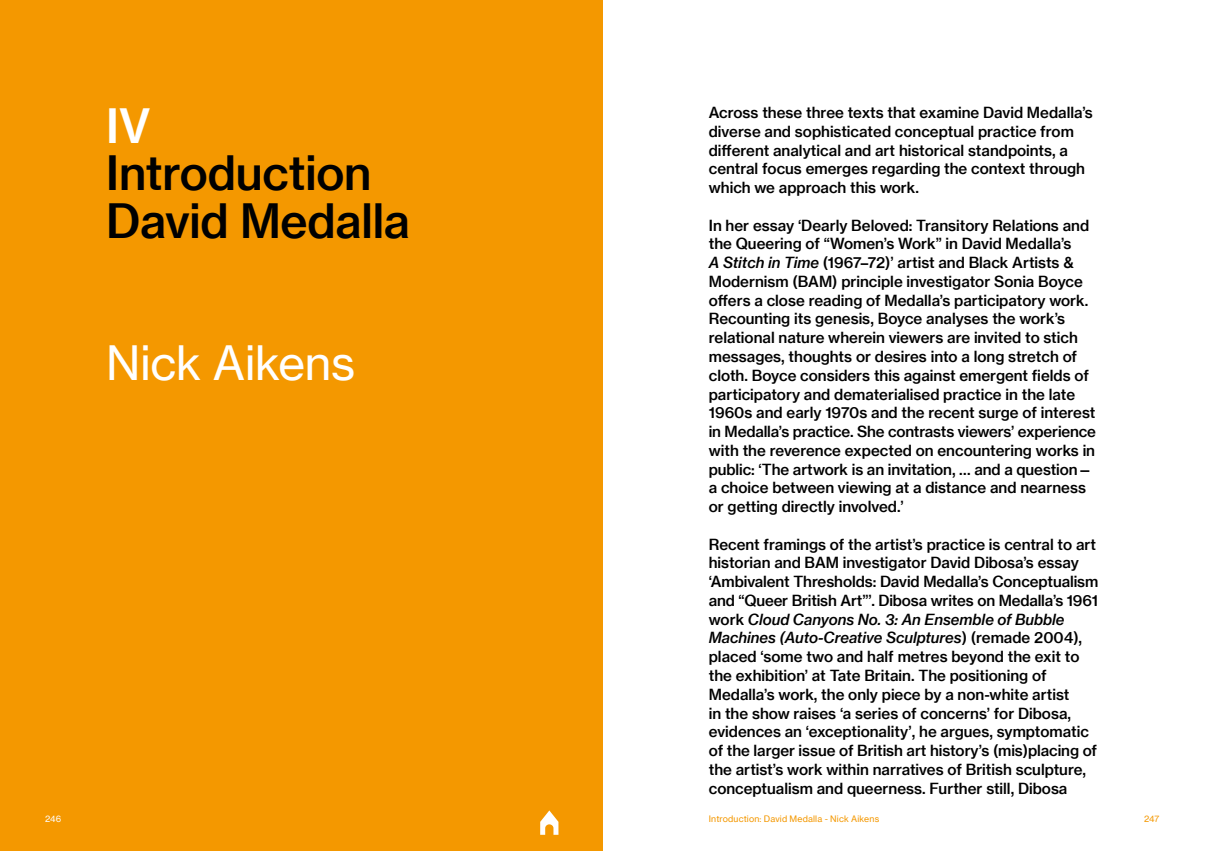
<style>
.page{position:relative;width:1205px;height:851px;background:#fff}
.page>*{position:absolute;margin:0;border:0;box-sizing:border-box;transform-origin:0 0}
.t1{font:46.25px/47.5px "N Haas Grotesk TX Pro 65 Md";letter-spacing:-.005em;color:#000}
.t2{font:46.25px "N Haas Grotesk TX Pro 55 Rg";letter-spacing:-.005em;color:#fff}
.t3{font:46.25px "N Haas Grotesk TX Pro 65 Md";color:#fff}
.t4{font:15px/18.8px "N Haas Grotesk TX Pro 65 Md";color:#000}
.t5{font:15px/18.8px "N Haas Grotesk TX Pro 66 Md It";color:#000}
.t6{font:8.75px "N Haas Grotesk TX Pro 55 Rg";letter-spacing:.02em;color:#f49800}
.t7{font:8.75px "N Haas Grotesk TX Pro 55 Rg";color:#fff}
.s1{font-family:"N Haas Grotesk TX Pro 66 Md It"}
.s2{font-family:"N Haas Grotesk TX Pro 65 Md"}
</style>
<div class="page">
<div style="left:0;top:0;width:602px;height:850px;background:#f49800"></div>
<svg style="left:540px;top:810px;width:18px;height:24px"></svg>
<h1 class="t3" style="left:106px;top:97px;width:46px">IV</h1>
<h1 class="t1" style="left:106px;top:149px;width:305px">Introduction<br>David Medalla</h1>
<h1 class="t2" style="left:106px;top:335px;width:250px">Nick Aikens</h1>
<p class="t4" style="left:709px;top:103px;width:385px">Across these three texts that examine David Medalla’s diverse and sophisticated conceptual practice from different analytical and art historical standpoints, a central focus emerges regarding the context through which we approach this work.</p>
<p class="t4" style="left:709px;top:216px;width:389px">In her essay ‘Dearly Beloved: Transitory Relations and the Queering of “Women’s Work” in David Medalla’s<br><span class="s1">A Stitch in Time</span> (1967–72)’ artist and Black Artists &amp; Modernism (BAM) principle investigator Sonia Boyce offers a close reading of Medalla’s participatory work.<br>Recounting its genesis, Boyce analyses the work’s relational nature wherein viewers are invited to stich messages, thoughts or desires into a long stretch of cloth. Boyce considers this against emergent fields of participatory and dematerialised practice in the late 1960s and early 1970s and the recent surge of interest in Medalla’s practice. She contrasts viewers’ experience with the reverence expected on encountering works in public: ‘The artwork is an invitation, … and a question— a choice between viewing at a distance and nearness or getting directly involved.’</p>
<p class="t4" style="left:709px;top:534px;width:391px">Recent framings of the artist’s practice is central to art historian and BAM investigator David Dibosa’s essay ‘Ambivalent Thresholds: David Medalla’s Conceptualism and “Queer British Art”’. Dibosa writes on Medalla’s 1961</p>
<p class="t5" style="left:709px;top:609px;width:375px"><span class="s2">work</span> Cloud Canyons No. 3: An Ensemble of Bubble<br>Machines (Auto-Creative Sculptures<span class="s2">) (remade 2004),</span></p>
<p class="t4" style="left:709px;top:647px;width:390px">placed ‘some two and half metres beyond the exit to the exhibition’ at Tate Britain. The positioning of Medalla’s work, the only piece by a non-white artist<br>in the show raises ‘a series of concerns’ for Dibosa, evidences an ‘exceptionality’, he argues, symptomatic of the larger issue of British art history’s (mis)placing of the artist’s work within narratives of British sculpture, conceptualism and queerness. Further still, Dibosa</p>
<p class="t7" style="left:45px;top:813px;width:18px">246</p>
<p class="t6" style="left:709px;top:813px;width:172px">Introduction: David Medalla - Nick Aikens</p>
<p class="t6" style="left:1144px;top:813px;width:17px">247</p>
</div>
